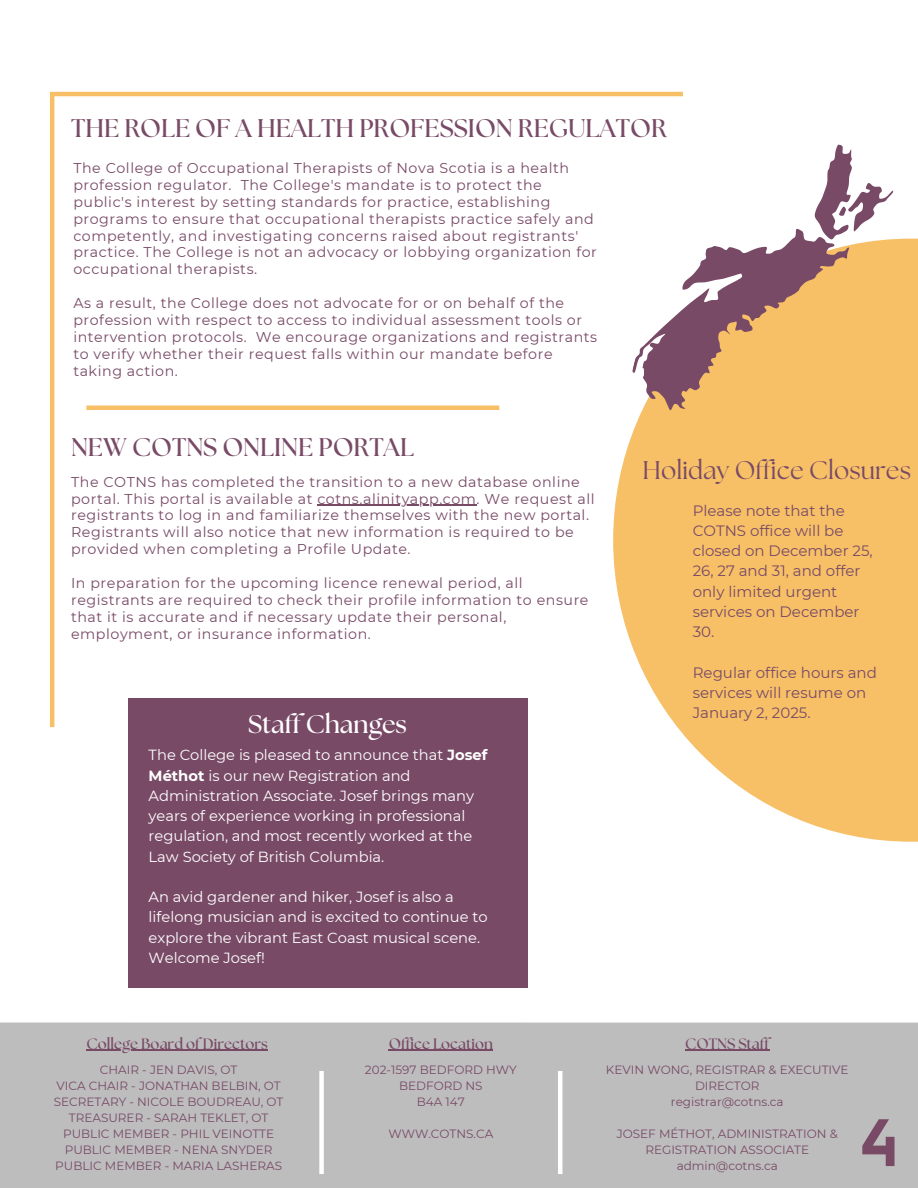
<style>
.page{position:relative;width:918px;height:1188px;background:#fff}
.page>*{position:absolute;margin:0;border:0;box-sizing:border-box;transform-origin:0 0}
.t1{font:700 25.5px "The Seasons";color:#784a66}
.t2{font:25.5px "The Seasons";color:#784a66}
.t3{font:700 25.5px "The Seasons";color:#fff}
.t4{font:15px/20.2px "Montserrat";color:#784a66}
.t5{font:700 15px "The Seasons";color:#784a66}
.t6{font:14.7px/20.2px "Montserrat";color:#fff}
.t7{font:14.25px/16.8px "Montserrat";letter-spacing:.04em;color:#784a66}
.t8{font:12px/16px "Montserrat";color:#784a66;text-align:center}
.s1{font-weight:700}
</style>
<div class="page">
<div style="left:0;top:1023px;width:918px;height:165px;background:#bdbdbd"></div>
<hr style="left:558px;top:1071px;width:4px;height:103px;background:#fff">
<div style="left:319px;top:1071px;width:5px;height:103px;background:#fff"></div>
<svg style="left:613px;top:239px;width:305px;height:603px;fill:#f7c067"></svg>
<svg style="left:624px;top:144px;width:278px;height:308px"></svg>
<hr style="left:50px;top:92px;width:633px;height:4px;background:#f7c067">
<hr style="left:50px;top:94px;width:4px;height:633px;background:#f7c067">
<div style="left:128px;top:698px;width:399px;height:289px;background:#784a66"></div>
<hr style="left:86px;top:406px;width:413px;height:4px;background:#f7c067">
<hr style="left:317px;top:505px;width:160px;height:1px;background:#784a66">
<hr style="left:685px;top:1050px;width:84px;height:1px;background:#784a66">
<hr style="left:389px;top:1050px;width:104px;height:1px;background:#784a66">
<hr style="left:86px;top:1050px;width:182px;height:1px;background:#784a66">
<svg style="left:862px;top:1119px;width:32px;height:47px;background:#9b8593"></svg>
<h3 class="t1" style="left:71px;top:116px;width:597px">THE ROLE OF A HEALTH PROFESSION REGULATOR</h3>
<h5 class="t7" style="left:73px;top:160px;width:525px">The College of Occupational Therapists of Nova Scotia is a health profession regulator. The College's mandate is to protect the public's interest by setting standards for practice, establishing programs to ensure that occupational therapists practice safely and competently, and investigating concerns raised about registrants' practice. The College is not an advocacy or lobbying organization for occupational therapists.</h5>
<h5 class="t7" style="left:73px;top:295px;width:525px">As a result, the College does not advocate for or on behalf of the profession with respect to access to individual assessment tools or intervention protocols. We encourage organizations and registrants to verify whether their request falls within our mandate before taking action.</h5>
<h1 class="t1" style="left:71px;top:435px;width:344px">NEW COTNS ONLINE PORTAL</h1>
<p class="t7" style="left:71px;top:473px;width:525px">The COTNS has completed the transition to a new database online portal. This portal is available at cotns.alinityapp.com. We request all</p>
<p class="t7" style="left:71px;top:507px;width:519px">registrants to log in and familiarize themselves with the new portal.<br>Registrants will also notice that new information is required to be provided when completing a Profile Update.</p>
<p class="t7" style="left:71px;top:574px;width:519px">In preparation for the upcoming licence renewal period, all registrants are required to check their profile information to ensure</p>
<p class="t7" style="left:71px;top:608px;width:437px">that it is accurate and if necessary update their personal, employment, or insurance information.</p>
<p class="t3" style="left:248px;top:712px;width:160px">Staff Changes</p>
<p class="t6" style="left:149px;top:745px;width:340px">The College is pleased to announce that <span class="s1">Josef Méthot</span> is our new Registration and Administration Associate. Josef brings many years of experience working in professional regulation, and most recently worked at the Law Society of British Columbia.</p>
<p class="t6" style="left:149px;top:887px;width:340px">An avid gardener and hiker, Josef is also a lifelong musician and is excited to continue to explore the vibrant East Coast musical scene.<br>Welcome Josef!</p>
<p class="t2" style="left:643px;top:458px;width:270px">Holiday Office Closures</p>
<p class="t4" style="left:693px;top:500px;width:182px">Please note that the<br>COTNS office will be closed on December 25,<br>26, 27 and 31, and offer only limited urgent services on December<br>30.</p>
<p class="t4" style="left:693px;top:662px;width:186px">Regular office hours and services will resume on<br>January 2, 2025.</p>
<h2 class="t5" style="left:86px;top:1037px;width:183px">College Board of Directors</h2>
<h5 class="t8" style="left:100px;top:1062px;width:139px">CHAIR - JEN DAVIS, OT</h5>
<h5 class="t8" style="left:56px;top:1078px;width:226px">VICA CHAIR - JONATHAN BELBIN, OT</h5>
<p class="t8" style="left:54px;top:1094px;width:231px">SECRETARY - NICOLE BOUDREAU, OT</p>
<p class="t8" style="left:69px;top:1110px;width:201px">TREASURER - SARAH TEKLET, OT</p>
<h4 class="t8" style="left:63px;top:1126px;width:213px">PUBLIC MEMBER - PHIL VEINOTTE</h4>
<p class="t8" style="left:65px;top:1142px;width:209px">PUBLIC MEMBER - NENA SNYDER</p>
<p class="t8" style="left:55px;top:1158px;width:228px">PUBLIC MEMBER - MARIA LASHERAS</p>
<h5 class="t5" style="left:389px;top:1037px;width:106px">Office Location</h5>
<p class="t8" style="left:365px;top:1062px;width:153px">202-1597 BEDFORD HWY</p>
<h1 class="t8" style="left:399px;top:1078px;width:85px">BEDFORD NS</h1>
<h5 class="t8" style="left:417px;top:1094px;width:50px">B4A 147</h5>
<h5 class="t8" style="left:388px;top:1126px;width:107px">WWW.COTNS.CA</h5>
<h5 class="t5" style="left:685px;top:1037px;width:86px">COTNS Staff</h5>
<p class="t8" style="left:606px;top:1062px;width:244px">KEVIN WONG, REGISTRAR &amp; EXECUTIVE<br>DIRECTOR<br>registrar@cotns.ca</p>
<p class="t8" style="left:617px;top:1126px;width:223px">JOSEF MÉTHOT, ADMINISTRATION &amp;<br>REGISTRATION ASSOCIATE admin@cotns.ca</p>
</div>
